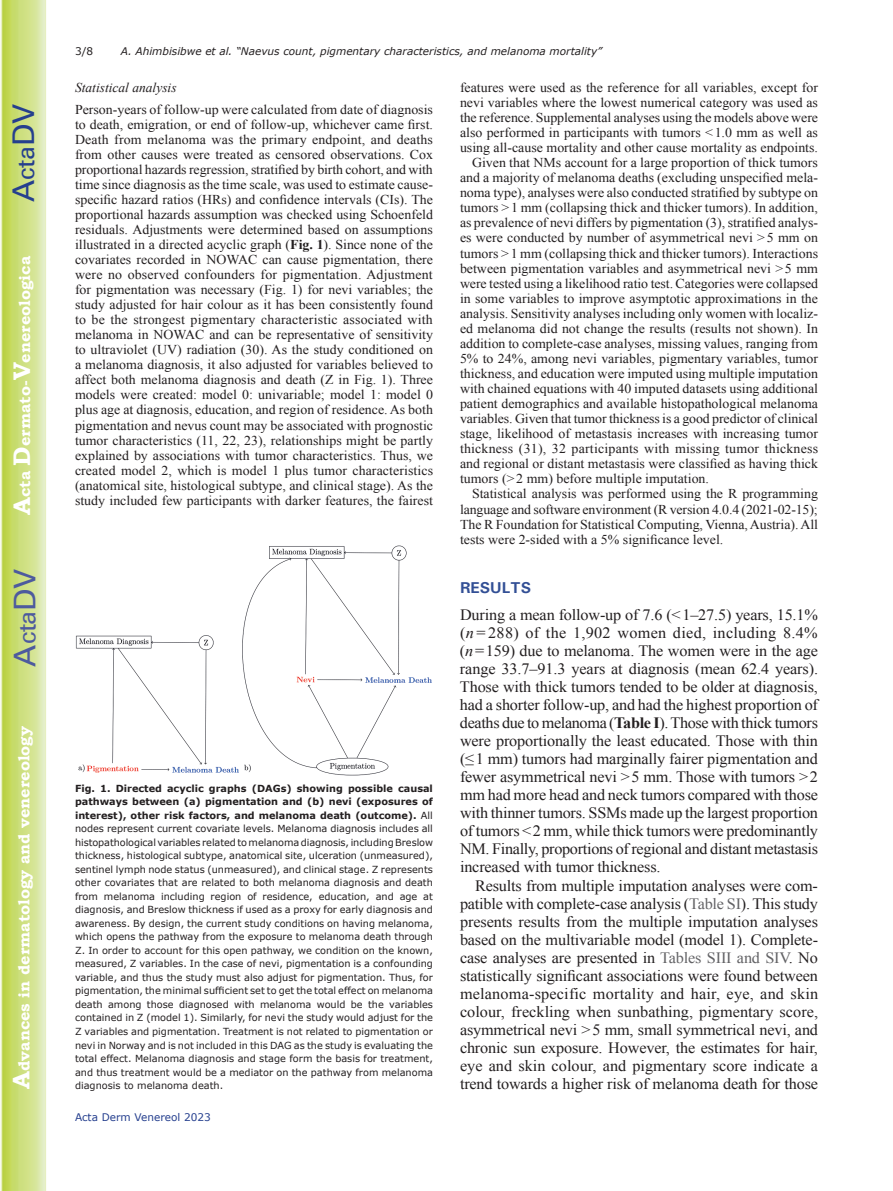
<style>
.page{position:relative;width:893px;height:1191px;background:#fff}
.page>*{position:absolute;margin:0;border:0;box-sizing:border-box;transform-origin:0 0}
.t1{font:30px "Univers";color:#4d5a9e}
.t2{font:30px "Univers";color:#253f8e}
.t3{font:15.75px/18px "Times New Roman";letter-spacing:-.01em;color:#231f20;text-align:justify}
.t4{font:700 15.75px "Bookman Old Style";color:#fff}
.t5{font:700 15.75px "Univers";color:#324f95}
.t6{font:13.5px/15px "Times New Roman";color:#231f20;text-align:justify}
.t7{font:italic 13.5px "Times New Roman";color:#231f20}
.t8{font:italic 10.5px "Verdana";color:#231f20}
.t9{font:10.5px "Verdana";color:#253f8e}
.t10{font:10.5px "Verdana";color:#231f20}
.t11{font:9.75px/13.5px "Verdana";color:#231f20;text-align:justify}
.s1{font-size:24px}
.s2{font-weight:700}
.s3{font-style:italic}
.s4{color:#636366}
</style>
<div class="page">
<svg style="left:1px;top:0;width:45px;height:1191px;background:#cfe084"></svg>
<img style="left:75px;top:545px;width:357px;height:230px">
<h1 class="t2" style="left:6px;top:202px;width:100px;rotate:-90deg">A<span class="s1">cta</span>DV</h1>
<p class="t4" style="left:15px;top:515px;width:260px;rotate:-90deg"><span class="s1">A</span>cta <span class="s1">D</span>ermato-<span class="s1">V</span>enereologica</p>
<h1 class="t1" style="left:7px;top:666px;width:100px;rotate:-90deg">A<span class="s1">cta</span>DV</h1>
<p class="t4" style="left:15px;top:1088px;width:364px;rotate:-90deg"><span class="s1">A</span>dvances in dermatology and venereology</p>
<p class="t10" style="left:75px;top:44px;width:20px">3/8</p>
<p class="t8" style="left:121px;top:44px;width:483px">A. Ahimbisibwe et al. “Naevus count, pigmentary characteristics, and melanoma mortality”</p>
<p class="t7" style="left:75px;top:78px;width:103px">Statistical analysis</p>
<p class="t6" style="left:75px;top:102px;width:360px">Person-years of follow-up were calculated from date of diagnosis to death, emigration, or end of follow-up, whichever came first.<br>Death from melanoma was the primary endpoint, and deaths from other causes were treated as censored observations. Cox proportional hazards regression, stratified by birth cohort, and with time since diagnosis as the time scale, was used to estimate cause&shy;specific hazard ratios (HRs) and confidence intervals (CIs). The proportional hazards assumption was checked using Schoenfeld residuals. Adjustments were determined based on assumptions illustrated in a directed acyclic graph (<span class="s2">Fig. 1</span>). Since none of the covariates recorded in NOWAC can cause pigmentation, there were no observed confounders for pigmentation. Adjustment for pigmentation was necessary (Fig. 1) for nevi variables; the study adjusted for hair colour as it has been consistently found to be the strongest pigmentary characteristic associated with melanoma in NOWAC and can be representative of sensitivity to ultraviolet (UV) radiation (30). As the study conditioned on a melanoma diagnosis, it also adjusted for variables believed to affect both melanoma diagnosis and death (Z in Fig. 1). Three models were created: model 0: univariable; model 1: model 0 plus age at diagnosis, education, and region of residence. As both pigmentation and nevus count may be associated with prognostic tumor characteristics (11, 22, 23), relationships might be partly explained by associations with tumor characteristics. Thus, we created model 2, which is model 1 plus tumor characteristics (anatomical site, histological subtype, and clinical stage). As the study included few participants with darker features, the fairest</p>
<p class="t11" style="left:75px;top:781px;width:360px"><span class="s2">Fig. 1. Directed acyclic graphs (DAGs) showing possible causal pathways between (a) pigmentation and (b) nevi (exposures of interest), other risk factors, and melanoma death (outcome).</span> All nodes represent current covariate levels. Melanoma diagnosis includes all histopathological variables related to melanoma diagnosis, including Breslow thickness, histological subtype, anatomical site, ulceration (unmeasured), sentinel lymph node status (unmeasured), and clinical stage. Z represents other covariates that are related to both melanoma diagnosis and death from melanoma including region of residence, education, and age at diagnosis, and Breslow thickness if used as a proxy for early diagnosis and awareness. By design, the current study conditions on having melanoma, which opens the pathway from the exposure to melanoma death through Z. In order to account for this open pathway, we condition on the known, measured, Z variables. In the case of nevi, pigmentation is a confounding variable, and thus the study must also adjust for pigmentation. Thus, for pigmentation, the minimal sufficient set to get the total effect on melanoma death among those diagnosed with melanoma would be the variables contained in Z (model 1). Similarly, for nevi the study would adjust for the Z variables and pigmentation. Treatment is not related to pigmentation or nevi in Norway and is not included in this DAG as the study is evaluating the total effect. Melanoma diagnosis and stage form the basis for treatment, and thus treatment would be a mediator on the pathway from melanoma diagnosis to melanoma death.</p>
<p class="t9" style="left:75px;top:1110px;width:137px">Acta Derm Venereol 2023</p>
<p class="t6" style="left:460px;top:80px;width:360px">features were used as the reference for all variables, except for</p>
<p class="t6" style="left:460px;top:95px;width:359px">nevi variables where the lowest numerical category was used as</p>
<p class="t6" style="left:460px;top:110px;width:360px">the reference. Supplemental analyses using the models above were</p>
<p class="t6" style="left:460px;top:125px;width:359px">also performed in participants with tumors &lt;1.0 mm as well as</p>
<p class="t6" style="left:460px;top:140px;width:360px">using all-cause mortality and other cause mortality as endpoints.</p>
<p class="t6" style="left:472px;top:155px;width:347px">Given that NMs account for a large proportion of thick tumors</p>
<p class="t6" style="left:460px;top:170px;width:359px">and a majority of melanoma deaths (excluding unspecified mela-</p>
<p class="t6" style="left:460px;top:185px;width:360px">noma type), analyses were also conducted stratified by subtype on</p>
<p class="t6" style="left:460px;top:200px;width:359px">tumors &gt;1 mm (collapsing thick and thicker tumors). In addition,</p>
<p class="t6" style="left:460px;top:215px;width:358px">as prevalence of nevi differs by pigmentation (3), stratified analys-</p>
<p class="t6" style="left:460px;top:230px;width:359px">es were conducted by number of asymmetrical nevi &gt;5 mm on</p>
<p class="t6" style="left:460px;top:245px;width:360px">tumors &gt;1 mm (collapsing thick and thicker tumors). Interactions</p>
<p class="t6" style="left:460px;top:260px;width:359px">between pigmentation variables and asymmetrical nevi &gt;5 mm</p>
<p class="t6" style="left:460px;top:275px;width:360px">were tested using a likelihood ratio test. Categories were collapsed</p>
<p class="t6" style="left:460px;top:290px;width:360px">in some variables to improve asymptotic approximations in the</p>
<p class="t6" style="left:460px;top:305px;width:358px">analysis. Sensitivity analyses including only women with localiz-</p>
<p class="t6" style="left:460px;top:320px;width:359px">ed melanoma did not change the results (results not shown). In</p>
<p class="t6" style="left:460px;top:336px;width:359px">addition to complete-case analyses, missing values, ranging from</p>
<p class="t6" style="left:460px;top:351px;width:360px">5% to 24%, among nevi variables, pigmentary variables, tumor</p>
<p class="t6" style="left:460px;top:366px;width:359px">thickness, and education were imputed using multiple imputation</p>
<p class="t6" style="left:460px;top:381px;width:360px">with chained equations with 40 imputed datasets using additional</p>
<p class="t6" style="left:460px;top:396px;width:359px">patient demographics and available histopathological melanoma</p>
<p class="t6" style="left:460px;top:411px;width:359px">variables. Given that tumor thickness is a good predictor of clinical</p>
<p class="t6" style="left:460px;top:426px;width:359px">stage, likelihood of metastasis increases with increasing tumor</p>
<p class="t6" style="left:460px;top:441px;width:360px">thickness (31), 32 participants with missing tumor thickness</p>
<p class="t6" style="left:460px;top:456px;width:360px">and regional or distant metastasis were classified as having thick</p>
<p class="t6" style="left:460px;top:471px;width:251px">tumors (&gt;2 mm) before multiple imputation.</p>
<p class="t6" style="left:472px;top:486px;width:348px">Statistical analysis was performed using the R programming</p>
<p class="t6" style="left:460px;top:501px;width:359px">language and software environment (R version 4.0.4 (2021-02-15);</p>
<p class="t6" style="left:460px;top:516px;width:360px">The R Foundation for Statistical Computing, Vienna, Austria). All</p>
<p class="t6" style="left:460px;top:531px;width:265px">tests were 2-sided with a 5% significance level.</p>
<p class="t5" style="left:460px;top:577px;width:73px">RESULTS</p>
<p class="t3" style="left:460px;top:605px;width:360px">During a mean follow-up of 7.6 (&lt;1–27.5) years, 15.1% (<span class="s3">n</span> = 288) of the 1,902 women died, including 8.4% (<span class="s3">n</span>=159) due to melanoma. The women were in the age range 33.7–91.3 years at diagnosis (mean 62.4 years).<br>Those with thick tumors tended to be older at diagnosis, had a shorter follow-up, and had the highest proportion of deaths due to melanoma (<span class="s2">Table I</span>). Those with thick tumors were proportionally the least educated. Those with thin (≤1 mm) tumors had marginally fairer pigmentation and fewer asymmetrical nevi &gt;5 mm. Those with tumors &gt;2 mm had more head and neck tumors compared with those with thinner tumors. SSMs made up the largest proportion of tumors &lt;2 mm, while thick tumors were predominantly NM. Finally, proportions of regional and distant metastasis increased with tumor thickness.</p>
<p class="t3" style="left:460px;top:876px;width:360px;text-indent:15px">Results from multiple imputation analyses were com&shy;patible with complete-case analysis (<span class="s4">Table SI</span>). This study presents results from the multiple imputation analyses based on the multivariable model (model 1). Complete&shy;case analyses are presented in <span class="s4">Tables SIII and SIV</span>. No statistically significant associations were found between melanoma-specific mortality and hair, eye, and skin colour, freckling when sunbathing, pigmentary score, asymmetrical nevi &gt;5 mm, small symmetrical nevi, and chronic sun exposure. However, the estimates for hair, eye and skin colour, and pigmentary score indicate a trend towards a higher risk of melanoma death for those</p>
</div>
